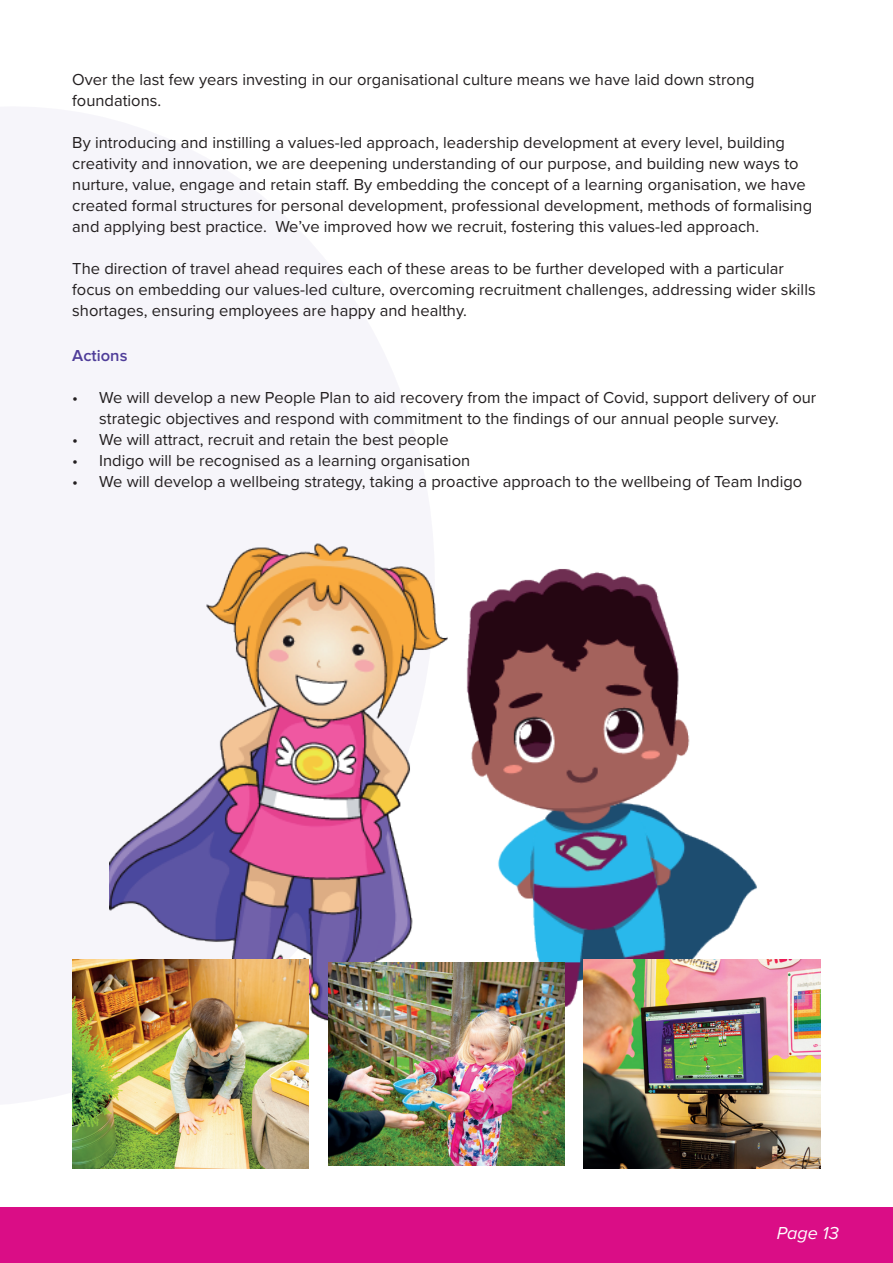
<style>
.page{position:relative;width:893px;height:1263px;background:#fff}
.page>*{position:absolute;margin:0;border:0;box-sizing:border-box;transform-origin:0 0}
.t1{font:italic 18px "Proxima Nova";color:#fff}
.t2{font:16.5px/21px "Proxima Nova";color:#231f20}
.t3{font:600 16.5px "Proxima Nova";color:#4f3d99}
</style>
<div class="page">
<div style="left:0;top:1208px;width:893px;height:55px;background:#da0d86"></div>
<img style="left:109px;top:543px;width:675px;height:563px">
<img style="left:72px;top:960px;width:237px;height:208px">
<img style="left:328px;top:962px;width:237px;height:204px">
<img style="left:584px;top:960px;width:236px;height:208px">
<p class="t2" style="left:72px;top:69px;width:684px">Over the last few years investing in our organisational culture means we have laid down strong foundations.</p>
<p class="t2" style="left:72px;top:132px;width:741px">By introducing and instilling a values-led approach, leadership development at every level, building creativity and innovation, we are deepening understanding of our purpose, and building new ways to nurture, value, engage and retain staff. By embedding the concept of a learning organisation, we have created formal structures for personal development, professional development, methods of formalising and applying best practice. We’ve improved how we recruit, fostering this values-led approach.</p>
<p class="t2" style="left:72px;top:258px;width:745px">The direction of travel ahead requires each of these areas to be further developed with a particular focus on embedding our values-led culture, overcoming recruitment challenges, addressing wider skills shortages, ensuring employees are happy and healthy.</p>
<p class="t3" style="left:72px;top:348px;width:57px">Actions</p>
<p class="t2" style="left:99px;top:387px;width:719px;text-indent:-27px">• We will develop a new People Plan to aid recovery from the impact of Covid, support delivery of our strategic objectives and respond with commitment to the findings of our annual people survey.</p>
<p class="t2" style="left:72px;top:429px;width:378px">• We will attract, recruit and retain the best people</p>
<p class="t2" style="left:72px;top:450px;width:399px">• Indigo will be recognised as a learning organisation</p>
<p class="t2" style="left:72px;top:471px;width:731px">• We will develop a wellbeing strategy, taking a proactive approach to the wellbeing of Team Indigo</p>
<p class="t1" style="left:777px;top:1220px;width:63px">Page 13</p>
</div>
